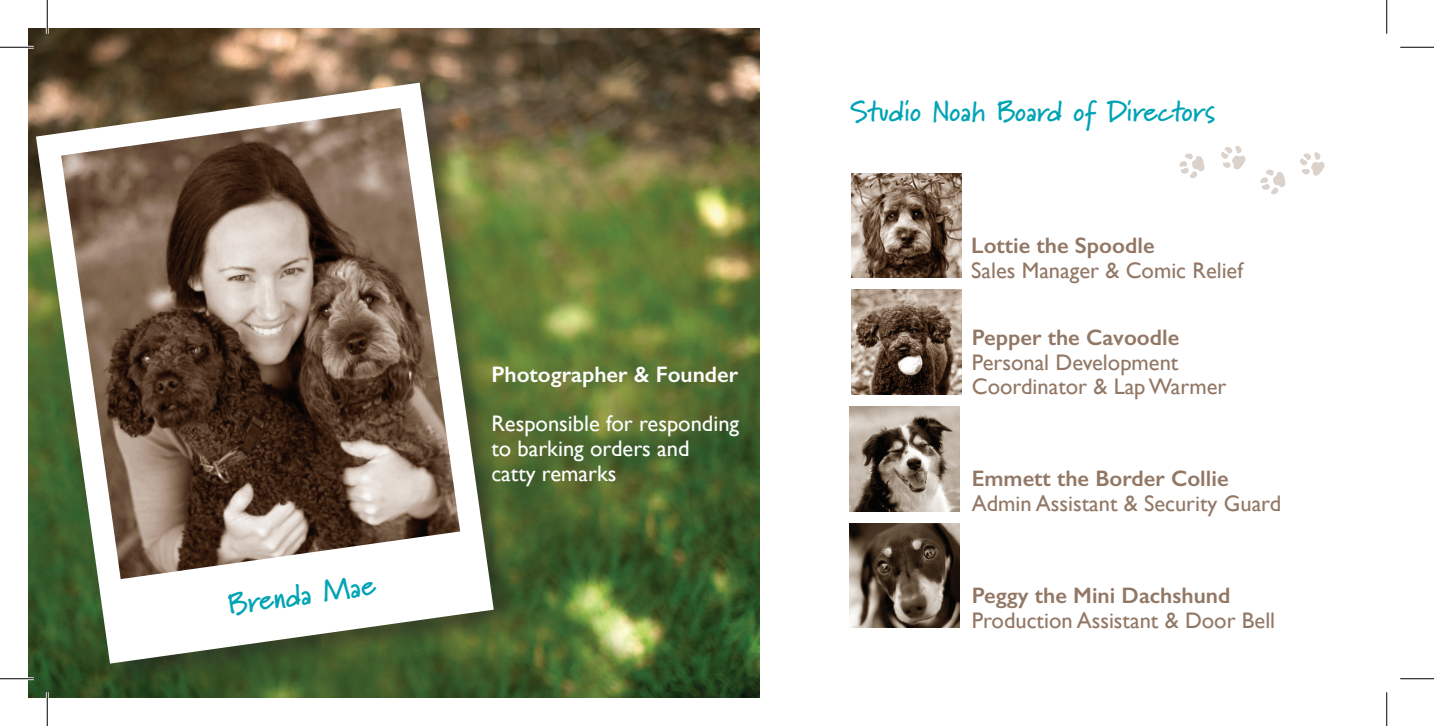
<style>
.page{position:relative;width:1434px;height:726px;background:#fff}
.page>*{position:absolute;margin:0;border:0;box-sizing:border-box;transform-origin:0 0}
.t1{font:700 30.6px "Marydale";color:#00a4b5}
.t2{font:700 29.25px "Marydale";letter-spacing:-.015em;color:#00a4b5}
.t3{font:22.5px/24.8px "Gill Sans";color:#927765}
.t4{font:600 22.5px "Gill Sans";color:#927765}
.t5{font:22.5px/24.8px "Gill Sans";color:#fff}
.t6{font:600 22.5px "Gill Sans";color:#fff}
</style>
<div class="page">
<img style="left:28px;top:28px;width:731px;height:670px">
<img style="left:851px;top:173px;width:110px;height:105px">
<img style="left:851px;top:290px;width:110px;height:104px">
<img style="left:850px;top:523px;width:110px;height:105px">
<svg style="left:1300px;top:152px;width:25px;height:24px"></svg>
<svg style="left:1260px;top:169px;width:25px;height:25px"></svg>
<svg style="left:1179px;top:153px;width:25px;height:25px"></svg>
<svg style="left:1221px;top:146px;width:25px;height:24px"></svg>
<img style="left:850px;top:407px;width:110px;height:104px">
<div style="left:31px;top:78px;width:489px;height:612px;background:#231f20;opacity:.5"></div>
<svg style="left:28px;top:70px;width:478px;height:606px;background:#7b735b"></svg>
<svg style="left:116px;top:530px;width:363px;height:111px"></svg>
<hr style="left:0;top:46px;width:34px;height:3px;background:#fff">
<hr style="left:0;top:677px;width:34px;height:3px;background:#fff">
<hr style="left:46px;top:0;width:3px;height:34px;background:#fff">
<hr style="left:46px;top:692px;width:3px;height:34px;background:#fff">
<hr style="left:0;top:47px;width:34px;height:1px;background:#000">
<hr style="left:1400px;top:47px;width:34px;height:1px;background:#000">
<hr style="left:0;top:678px;width:34px;height:1px;background:#000">
<hr style="left:1400px;top:678px;width:34px;height:1px;background:#000">
<hr style="left:47px;top:0;width:1px;height:34px;background:#000">
<hr style="left:47px;top:692px;width:1px;height:34px;background:#000">
<hr style="left:1386px;top:0;width:1px;height:34px;background:#000">
<hr style="left:1386px;top:692px;width:1px;height:34px;background:#000">
<h1 class="t1" style="left:226px;top:586px;width:150px;rotate:-8deg">Brenda Mae</h1>
<p class="t6" style="left:491px;top:361px;width:248px">Photographer &amp; Founder</p>
<p class="t5" style="left:491px;top:411px;width:249px">Responsible for responding to barking orders and catty remarks</p>
<h2 class="t2" style="left:850px;top:93px;width:367px">Studio Noah Board of Directors</h2>
<p class="t4" style="left:971px;top:232px;width:185px">Lottie the Spoodle</p>
<p class="t3" style="left:971px;top:258px;width:273px">Sales Manager &amp; Comic Relief</p>
<p class="t4" style="left:972px;top:324px;width:209px">Pepper the Cavoodle</p>
<p class="t3" style="left:972px;top:349px;width:256px">Personal Development<br>Coordinator &amp; Lap Warmer</p>
<p class="t4" style="left:972px;top:465px;width:258px">Emmett the Border Collie</p>
<p class="t3" style="left:972px;top:491px;width:311px">Admin Assistant &amp; Security Guard</p>
<p class="t4" style="left:972px;top:582px;width:260px">Peggy the Mini Dachshund</p>
<p class="t3" style="left:972px;top:607px;width:305px">Production Assistant &amp; Door Bell</p>
</div>
